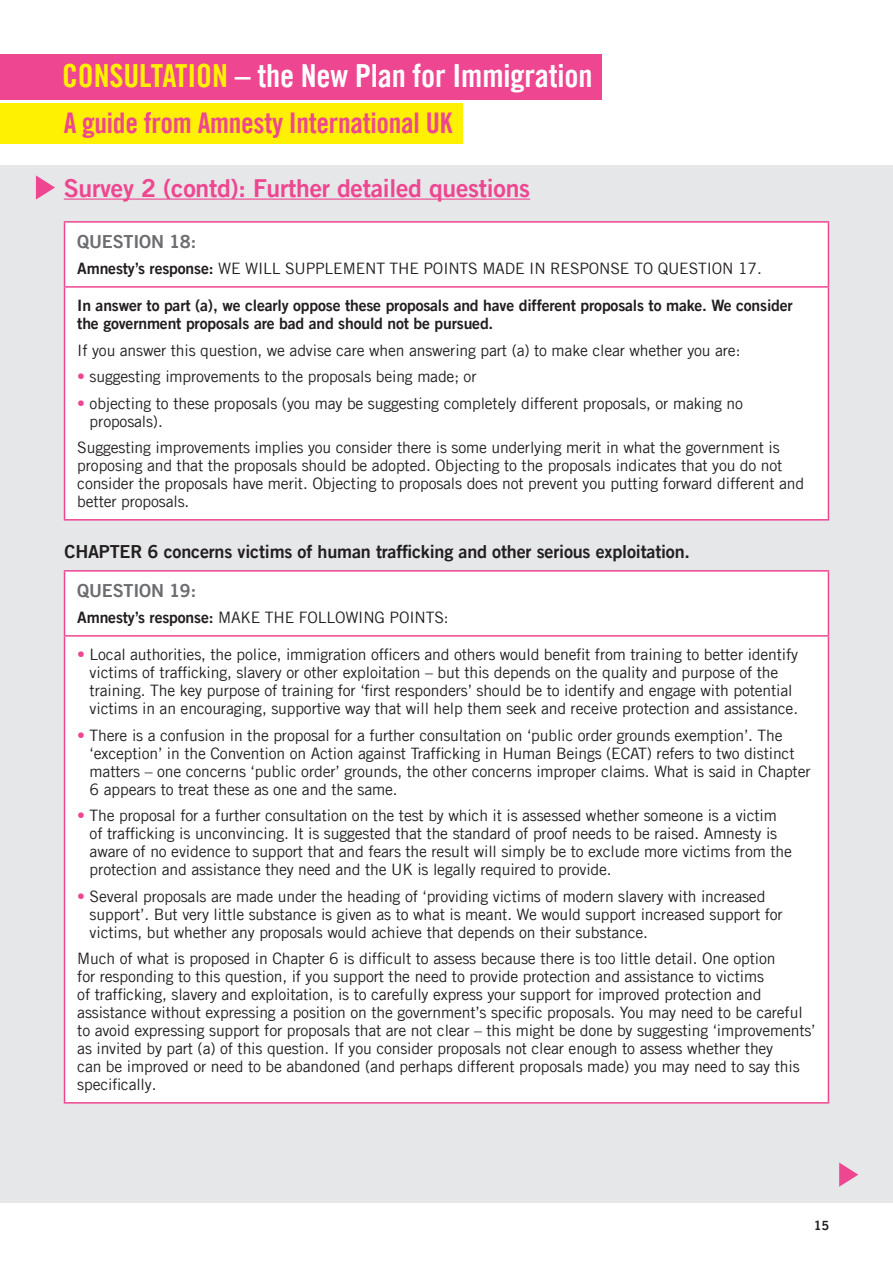
<style>
.page{position:relative;width:893px;height:1263px;background:#fff}
.page>*{position:absolute;margin:0;border:0;box-sizing:border-box;transform-origin:0 0}
.t1{font:31.8px "Amnesty Trade Gothic Bd Cn 20";letter-spacing:-.005em;color:#fff}
.t2{font:28.5px "Amnesty Trade Gothic Bd Cn 20";letter-spacing:-.01em;color:#ee4690}
.Sub{font:24.75px "Amnesty Trade Gothic Bd 2";letter-spacing:-.01em;color:#ee4690}
.CHAPTER_GUIDE{font:18px "Amnesty Trade Gothic Bd 2";letter-spacing:-.01em;color:#231f20}
.Table_text___questio{font:18px "Amnesty Trade Gothic Bd 2";letter-spacing:-.01em;color:#6c6d70}
.Table_text___questio-2{font:15.75px/18px "Amnesty Trade Gothic";letter-spacing:-.01em;color:#231f20}
.Table_text___questio-3{font:15.75px/18px "Amnesty Trade Gothic Bd 2";letter-spacing:-.01em;color:#231f20}
.t3{font:12.75px "Amnesty Trade Gothic Bd 2";color:#231f20}
.s1{color:#fff101}
.s2{font-family:"Amnesty Trade Gothic Bd 2"}
.s3{color:#ee4690}
</style>
<div class="page">
<div style="left:0;top:103px;width:463px;height:41px;background:#fff101"></div>
<div style="left:0;top:54px;width:602px;height:46px;background:#ee4690"></div>
<div style="left:0;top:165px;width:893px;height:1038px;background:#e6e7e9"></div>
<svg style="left:36px;top:175px;width:19px;height:25px"></svg>
<svg style="left:839px;top:1162px;width:19px;height:25px"></svg>
<div style="left:65px;top:223px;width:763px;height:879px;background:#fff"></div>
<hr style="left:64px;top:221px;width:765px;height:2px;background:#ee4690">
<hr style="left:64px;top:570px;width:765px;height:2px;background:#ee4690">
<hr style="left:64px;top:223px;width:1px;height:63px;background:#ee4690">
<hr style="left:828px;top:223px;width:1px;height:63px;background:#ee4690">
<hr style="left:64px;top:572px;width:1px;height:63px;background:#ee4690">
<hr style="left:828px;top:572px;width:1px;height:63px;background:#ee4690">
<hr style="left:64px;top:286px;width:765px;height:2px;background:#ee4690">
<hr style="left:64px;top:288px;width:1px;height:231px;background:#ee4690">
<hr style="left:828px;top:288px;width:1px;height:231px;background:#ee4690">
<hr style="left:64px;top:519px;width:765px;height:2px;background:#ee4690">
<hr style="left:64px;top:635px;width:765px;height:2px;background:#ee4690">
<hr style="left:64px;top:637px;width:1px;height:465px;background:#ee4690">
<hr style="left:828px;top:637px;width:1px;height:465px;background:#ee4690">
<hr style="left:64px;top:1102px;width:765px;height:1px;background:#ee4690">
<hr style="left:64px;top:199px;width:466px;height:1px;background:#ee4690">
<h1 class="t1" style="left:62px;top:56px;width:532px"><span class="s1">CONSULTATION</span> – the New Plan for Immigration</h1>
<h2 class="t2" style="left:64px;top:105px;width:390px">A guide from Amnesty International UK</h2>
<p class="Sub" style="left:64px;top:172px;width:468px">Survey 2 (contd): Further detailed questions</p>
<p class="Table_text___questio" style="left:77px;top:230px;width:120px">QUESTION 18:</p>
<p class="Table_text___questio-2" style="left:77px;top:259px;width:686px"><span class="s2">Amnesty’s response:</span> WE WILL SUPPLEMENT THE POINTS MADE IN RESPONSE TO QUESTION 17.</p>
<p class="Table_text___questio-3" style="left:77px;top:296px;width:717px">In answer to part (a), we clearly oppose these proposals and have different proposals to make. We consider the government proposals are bad and should not be pursued.</p>
<p class="Table_text___questio-2" style="left:77px;top:341px;width:665px">If you answer this question, we advise care when answering part (a) to make clear whether you are:</p>
<p class="Table_text___questio-2" style="left:77px;top:367px;width:401px"><span class="s3">•</span> suggesting improvements to the proposals being made; or</p>
<p class="Table_text___questio-2" style="left:90px;top:394px;width:655px;text-indent:-12px"><span class="s3">•</span> objecting to these proposals (you may be suggesting completely different proposals, or making no proposals).</p>
<p class="Table_text___questio-2" style="left:77px;top:438px;width:728px">Suggesting improvements implies you consider there is some underlying merit in what the government is proposing and that the proposals should be adopted. Objecting to the proposals indicates that you do not consider the proposals have merit. Objecting to proposals does not prevent you putting forward different and better proposals.</p>
<p class="CHAPTER_GUIDE" style="left:65px;top:540px;width:627px">CHAPTER 6 concerns victims of human trafficking and other serious exploitation.</p>
<p class="Table_text___questio" style="left:77px;top:579px;width:120px">QUESTION 19:</p>
<p class="Table_text___questio-2" style="left:77px;top:608px;width:373px"><span class="s2">Amnesty’s response:</span> MAKE THE FOLLOWING POINTS:</p>
<p class="Table_text___questio-2" style="left:90px;top:645px;width:710px;text-indent:-12px"><span class="s3">•</span> Local authorities, the police, immigration officers and others would benefit from training to better identify victims of trafficking, slavery or other exploitation – but this depends on the quality and purpose of the training. The key purpose of training for ‘first responders’ should be to identify and engage with potential victims in an encouraging, supportive way that will help them seek and receive protection and assistance.</p>
<p class="Table_text___questio-2" style="left:90px;top:726px;width:722px;text-indent:-12px"><span class="s3">•</span> There is a confusion in the proposal for a further consultation on ‘public order grounds exemption’. The ‘exception’ in the Convention on Action against Trafficking in Human Beings (ECAT) refers to two distinct matters – one concerns ‘public order’ grounds, the other concerns improper claims. What is said in Chapter 6 appears to treat these as one and the same.</p>
<p class="Table_text___questio-2" style="left:90px;top:806px;width:704px;text-indent:-12px"><span class="s3">•</span> The proposal for a further consultation on the test by which it is assessed whether someone is a victim of trafficking is unconvincing. It is suggested that the standard of proof needs to be raised. Amnesty is aware of no evidence to support that and fears the result will simply be to exclude more victims from the protection and assistance they need and the UK is legally required to provide.</p>
<p class="Table_text___questio-2" style="left:90px;top:887px;width:695px;text-indent:-12px"><span class="s3">•</span> Several proposals are made under the heading of ‘providing victims of modern slavery with increased support’. But very little substance is given as to what is meant. We would support increased support for victims, but whether any proposals would achieve that depends on their substance.</p>
<p class="Table_text___questio-2" style="left:77px;top:949px;width:740px">Much of what is proposed in Chapter 6 is difficult to assess because there is too little detail. One option<br>for responding to this question, if you support the need to provide protection and assistance to victims<br>of trafficking, slavery and exploitation, is to carefully express your support for improved protection and assistance without expressing a position on the government’s specific proposals. You may need to be careful to avoid expressing support for proposals that are not clear – this might be done by suggesting ‘improvements’ as invited by part (a) of this question. If you consider proposals not clear enough to assess whether they<br>can be improved or need to be abandoned (and perhaps different proposals made) you may need to say this specifically.</p>
<p class="t3" style="left:814px;top:1217px;width:17px">15</p>
</div>
